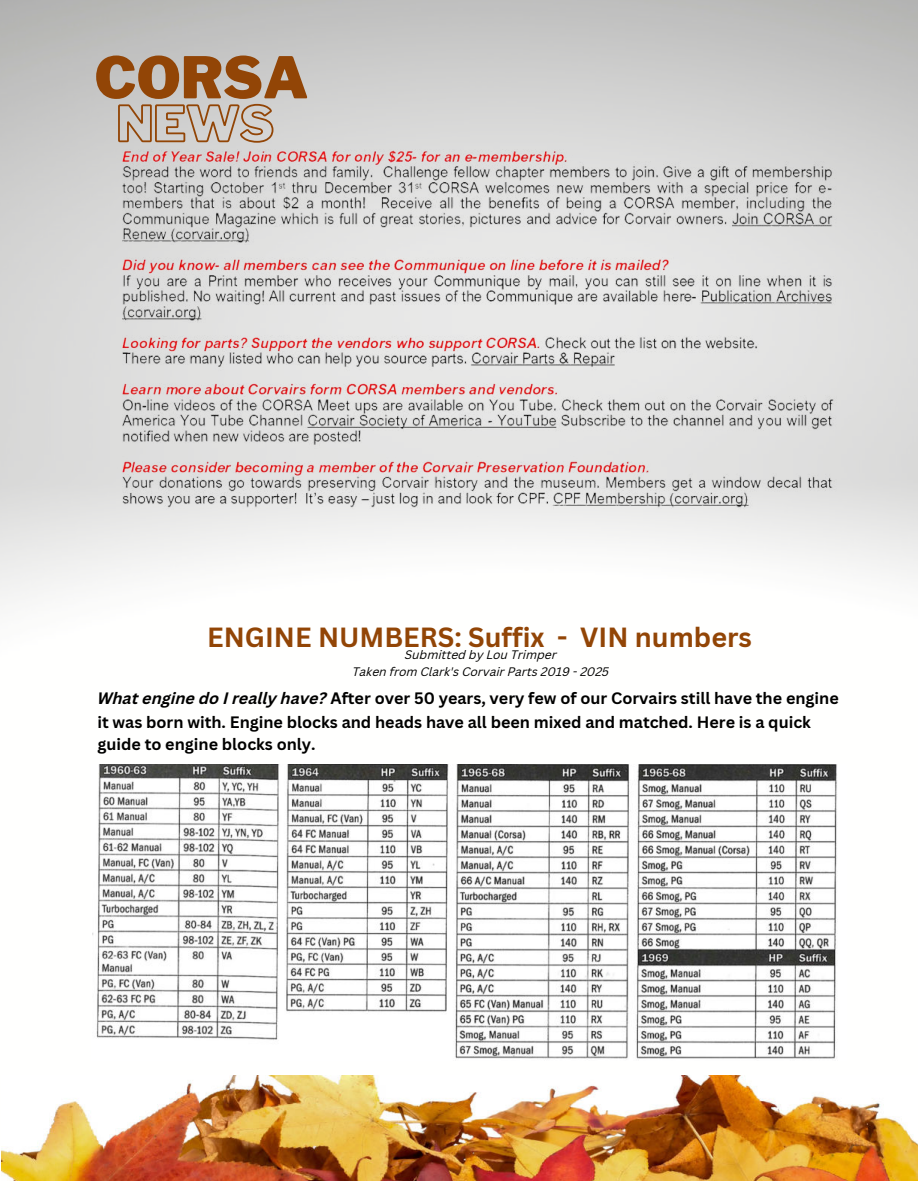
<style>
.page{position:relative;width:918px;height:1188px;background:#fff}
.page>*{position:absolute;margin:0;border:0;box-sizing:border-box;transform-origin:0 0}
.t1{font:900 57px "Libre Franklin";color:#924506}
.t2{font:700 27px "Canva Sans";color:#924506}
.t3{font:700 16.05px/23.1px "Canva Sans";color:#000}
.t4{font:italic 12px/17px "Canva Sans";color:#000;text-align:center}
.s1{font-style:italic}
</style>
<div class="page">
<img style="left:112px;top:140px;width:735px;height:373px">
<img style="left:1px;top:1075px;width:917px;height:106px">
<svg style="left:117px;top:103px;width:157px;height:41px;background:#c2b0a2"></svg>
<img style="left:92px;top:764px;width:746px;height:296px">
<h1 class="t1" style="left:94px;top:43px;width:216px">CORSA</h1>
<h2 class="t2" style="left:207px;top:622px;width:546px">ENGINE NUMBERS: Suffix - VIN numbers</h2>
<p class="t4" style="left:353px;top:646px;width:258px">Submitted by Lou Trimper<br>Taken from Clark's Corvair Parts 2019 - 2025</p>
<p class="t3" style="left:97px;top:687px;width:743px"><span class="s1">What engine do I really have?</span> After over 50 years, very few of our Corvairs still have the engine it was born with. Engine blocks and heads have all been mixed and matched. Here is a quick guide to engine blocks only.</p>
</div>
